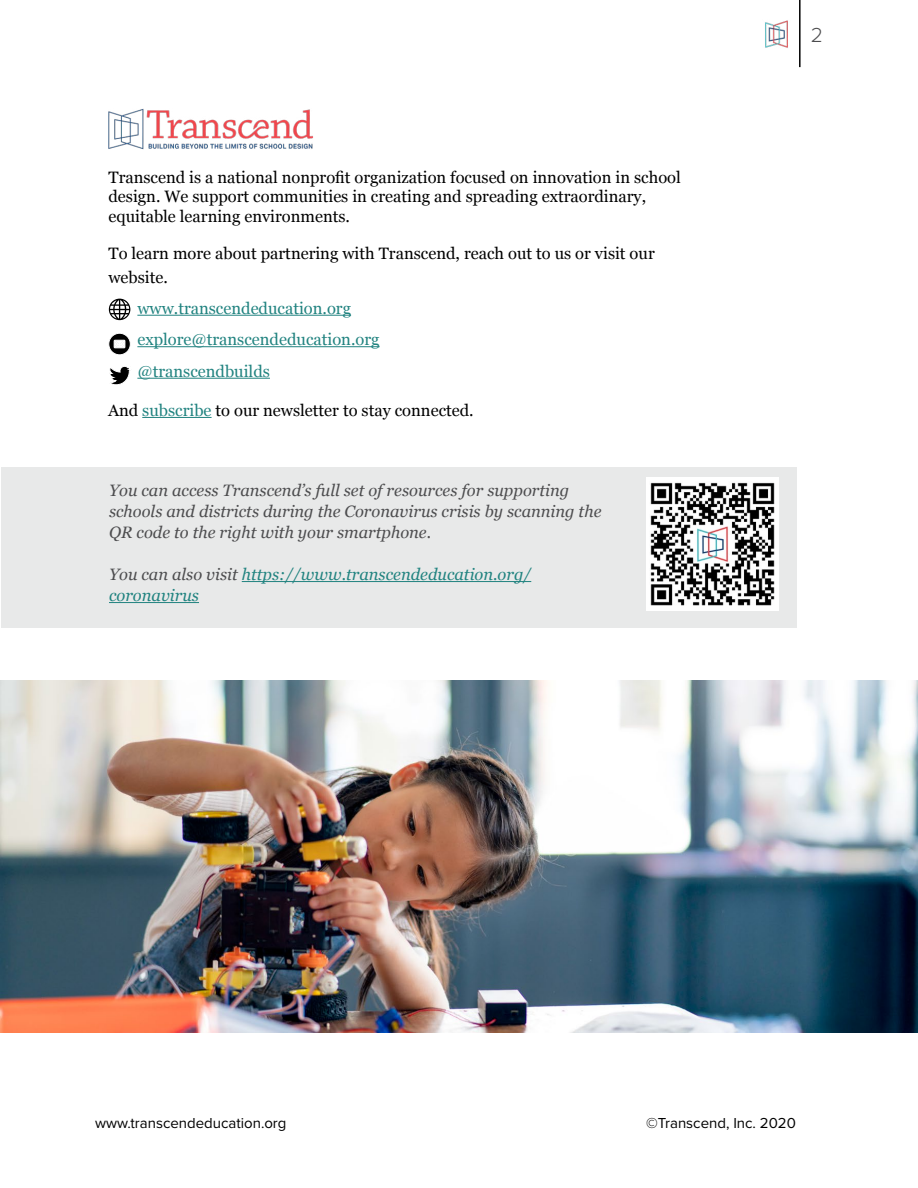
<style>
.page{position:relative;width:918px;height:1188px;background:#fff}
.page>*{position:absolute;margin:0;border:0;box-sizing:border-box;transform-origin:0 0}
.t1{font:300 21px "Proxima Nova";color:#4d4d4f}
.t2{font:16.5px/19.5px "Georgia";color:#000}
.t3{font:italic 16.5px/21px "Georgia";color:#4d4d4f}
.t4{font:16.5px/31.5px "Georgia";color:#218380}
.t5{font:italic 16.5px/21px "Georgia";color:#218380}
.t6{font:15px "Proxima Nova";color:#000}
.s1{color:#218380}
.s2{color:#4d4d4f}
</style>
<div class="page">
<img style="left:765px;top:20px;width:23px;height:28px">
<hr style="left:799px;top:0;width:2px;height:67px;background:#000">
<hr style="left:137px;top:315px;width:214px;height:1px;background:#218380">
<hr style="left:137px;top:346px;width:243px;height:1px;background:#218380">
<hr style="left:137px;top:378px;width:133px;height:1px;background:#218380">
<svg style="left:109px;top:366px;width:21px;height:19px"></svg>
<svg style="left:109px;top:333px;width:22px;height:22px"></svg>
<svg style="left:109px;top:299px;width:21px;height:21px"></svg>
<hr style="left:142px;top:417px;width:70px;height:1px;background:#218380">
<img style="left:108px;top:109px;width:205px;height:41px">
<div style="left:1px;top:467px;width:796px;height:160px;background:#e8e9e9"></div>
<hr style="left:242px;top:581px;width:289px;height:1px;background:#218380">
<hr style="left:109px;top:602px;width:90px;height:1px;background:#218380">
<img style="left:647px;top:478px;width:131px;height:133px">
<img style="left:0;top:680px;width:918px;height:352px">
<p class="t2" style="left:108px;top:167px;width:574px">Transcend is a national nonprofit organization focused on innovation in school design. We support communities in creating and spreading extraordinary, equitable learning environments.</p>
<p class="t2" style="left:108px;top:241px;width:548px;line-height:24px">To learn more about partnering with Transcend, reach out to us or visit our website.</p>
<p class="t4" style="left:137px;top:292px;width:244px">www.transcendeducation.org explore@transcendeducation.org @transcendbuilds</p>
<p class="t2" style="left:108px;top:400px;width:367px">And <span class="s1">subscribe</span> to our newsletter to stay connected.</p>
<p class="t3" style="left:109px;top:479px;width:494px">You can access Transcend’s full set of resources for supporting schools and districts during the Coronavirus crisis by scanning the<br>QR code to the right with your smartphone.</p>
<p class="t5" style="left:109px;top:563px;width:424px"><span class="s2">You can also visit</span> https://www.transcendeducation.org/ coronavirus</p>
<p class="t1" style="left:811px;top:20px;width:14px">2</p>
<p class="t6" style="left:95px;top:1112px;width:193px">www.transcendeducation.org</p>
<p class="t6" style="left:646px;top:1112px;width:151px">©Transcend, Inc. 2020</p>
</div>
